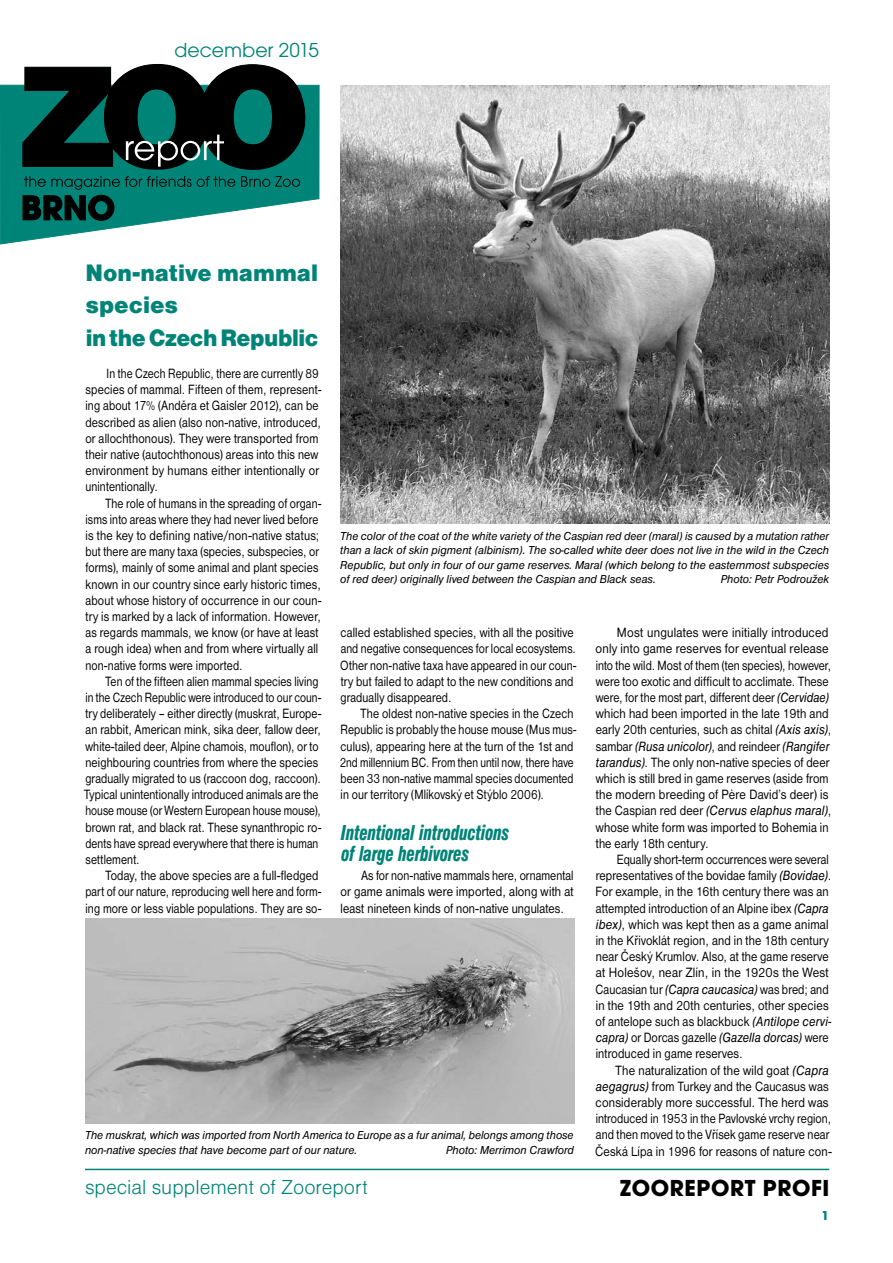
<style>
.page{position:relative;width:893px;height:1263px;background:#fff}
.page>*{position:absolute;margin:0;border:0;box-sizing:border-box;transform-origin:0 0}
.t1{font:24.75px/32.4px "Nimbus Sans DOT Blac";letter-spacing:-.005em;color:#008478}
.t2{font:700 24px "Avant Gar Got Itc TOT";letter-spacing:.025em;color:#000}
.t3{font:22.5px/20.7px "Nimbus Sans DOT Blac Cond Ital";color:#008478;scale:.83 1}
.t4{font:21px "Nimbus Sans DOT Ligh";color:#008478}
.t5{font:21px "Avant Gar Got Itc TOT Boo";color:#008478}
.t6{font:13.95px/16.2px "Nimbus Sans DOT";letter-spacing:.015em;color:#000;scale:.83 1}
.t7{font:13.95px/16.2px "Nimbus Sans DOT";letter-spacing:.015em;color:#000;scale:.82 1}
.t8{font:13.95px/16.2px "Nimbus Sans DOT";letter-spacing:.015em;color:#000;scale:.89 1}
.t9{font:13.95px/16.2px "Nimbus Sans DOT";letter-spacing:.015em;color:#000;scale:.85 1}
.t10{font:13.95px/16.2px "Nimbus Sans DOT";letter-spacing:.015em;color:#000;scale:.84 1}
.t11{font:13.95px/16.2px "Nimbus Sans DOT";letter-spacing:.015em;color:#000;scale:.88 1}
.t12{font:700 13.5px "Futura TOT";color:#008478}
.t13{font:italic 12px/14.4px "Nimbus Sans DOT";color:#000;text-align:justify;scale:.94 1}
.t14{font:italic 12px "Nimbus Sans DOT";color:#000;scale:.95 1}
.s1{font-style:italic}
</style>
<div class="page">
<img style="left:340px;top:85px;width:489px;height:439px">
<img style="left:85px;top:918px;width:489px;height:205px">
<hr style="left:85px;top:1169px;width:744px;height:1px;background:#008478">
<svg style="left:0;top:85px;width:319px;height:159px"></svg>
<svg style="left:23px;top:64px;width:293px;height:157px;background:#174f4a"></svg>
<h3 class="t5" style="left:174px;top:38px;width:146px">december 2015</h3>
<h1 class="t1" style="left:85px;top:256px;width:234px">Non-native mammal species<br>in the Czech Republic</h1>
<p class="t7" style="left:85px;top:365px;width:289px;text-indent:21px">In the Czech Republic, there are currently 89 species of mammal. Fifteen of them, represent&shy;ing about 17% (Anděra et Gaisler 2012), can be described as alien (also non-native, introduced, or allochthonous). They were transported from their native (autochthonous) areas into this new environment by humans either intentionally or unintentionally.</p>
<p class="t6" style="left:85px;top:495px;width:286px;text-indent:20px">The role of humans in the spreading of organ&shy;isms into areas where they had never lived before is the key to defining native/non-native status; but there are many taxa (species, subspecies, or forms), mainly of some animal and plant species known in our country since early historic times, about whose history of occurrence in our coun&shy;try is marked by a lack of information. However, as regards mammals, we know (or have at least a rough idea) when and from where virtually all non-native forms were imported.</p>
<p class="t7" style="left:84px;top:673px;width:291px;text-indent:21px">Ten of the fifteen alien mammal species living in the Czech Republic were introduced to our coun&shy;try deliberately – either directly (muskrat, Europe&shy;an rabbit, American mink, sika deer, fallow deer, white-tailed deer, Alpine chamois, mouflon), or to neighbouring countries from where the species gradually migrated to us (raccoon dog, raccoon).<br>Typical unintentionally introduced animals are the house mouse (or Western European house mouse), brown rat, and black rat. These synanthropic ro&shy;dents have spread everywhere that there is human settlement.</p>
<p class="t9" style="left:85px;top:868px;width:279px;text-indent:20px">Today, the above species are a full-fledged part of our nature, reproducing well here and form&shy;ing more or less viable populations. They are so-</p>
<p class="t13" style="left:340px;top:529px;width:522px">The color of the coat of the white variety of the Caspian red deer (maral) is caused by a mutation rather than a lack of skin pigment (albinism). The so-called white deer does not live in the wild in the Czech Republic, but only in four of our game reserves. Maral (which belong to the easternmost subspecies of red deer) originally lived between the Caspian and Black seas.</p>
<p class="t14" style="left:721px;top:572px;width:116px">Photo: Petr Podroužek</p>
<p class="t9" style="left:340px;top:625px;width:279px">called established species, with all the positive and negative consequences for local ecosystems.<br>Other non-native taxa have appeared in our coun&shy;try but failed to adapt to the new conditions and gradually disappeared.</p>
<p class="t10" style="left:340px;top:706px;width:283px;text-indent:21px">The oldest non-native species in the Czech Republic is probably the house mouse (Mus mus&shy;culus), appearing here at the turn of the 1st and 2nd millennium BC. From then until now, there have been 33 non-native mammal species documented in our territory (Mlíkovský et Stýblo 2006).</p>
<h3 class="t3" style="left:341px;top:823px;width:204px">Intentional introductions of large herbivores</h3>
<p class="t6" style="left:340px;top:868px;width:282px;text-align:justify;text-indent:21px">As for non-native mammals here, ornamental or game animals were imported, along with at least nineteen kinds of non-native ungulates.</p>
<p class="t8" style="left:596px;top:625px;width:266px;text-indent:21px">Most ungulates were initially introduced only into game reserves for eventual release into the wild. Most of them (ten species), however, were too exotic and difficult to acclimate. These were, for the most part, different deer <span class="s1">(Cervidae) </span>which had been imported in the late 19th and early 20th centuries, such as chital <span class="s1">(Axis axis)</span>, sambar <span class="s1">(Rusa unicolor)</span>, and reindeer <span class="s1">(Rangifer tarandus)</span>. The only non-native species of deer which is still bred in game reserves (aside from the modern breeding of Père David’s deer) is the Caspian red deer <span class="s1">(Cervus elaphus maral)</span>, whose white form was imported to Bohemia in the early 18th century.</p>
<p class="t6" style="left:595px;top:851px;width:286px;text-indent:21px">Equally short-term occurrences were several representatives of the bovidae family <span class="s1">(Bovidae)</span>.<br>For example, in the 16th century there was an attempted introduction of an Alpine ibex <span class="s1">(Capra ibex)</span>, which was kept then as a game animal in the Křivoklát region, and in the 18th century near Český Krumlov. Also, at the game reserve at Holešov, near Zlín, in the 1920s the West Caucasian tur <span class="s1">(Capra caucasica)</span> was bred; and in the 19th and 20th centuries, other species of antelope such as blackbuck <span class="s1">(Antilope cervi&shy;capra)</span> or Dorcas gazelle <span class="s1">(Gazella dorcas)</span> were introduced in game reserves.</p>
<p class="t11" style="left:595px;top:1062px;width:270px;text-indent:21px">The naturalization of the wild goat <span class="s1">(Capra aegagrus)</span> from Turkey and the Caucasus was considerably more successful. The herd was introduced in 1953 in the Pavlovské vrchy region, and then moved to the Vřísek game reserve near Česká Lípa in 1996 for reasons of nature con-</p>
<p class="t13" style="left:85px;top:1128px;width:521px">The muskrat, which was imported from North America to Europe as a fur animal, belongs among those non-native species that have become part of our nature.</p>
<p class="t14" style="left:446px;top:1143px;width:136px">Photo: Merrimon Crawford</p>
<h3 class="t4" style="left:85px;top:1175px;width:284px">special supplement of Zooreport</h3>
<h2 class="t2" style="left:620px;top:1173px;width:210px">ZOOREPORT PROFI</h2>
<p class="t12" style="left:821px;top:1207px;width:10px">1</p>
</div>
